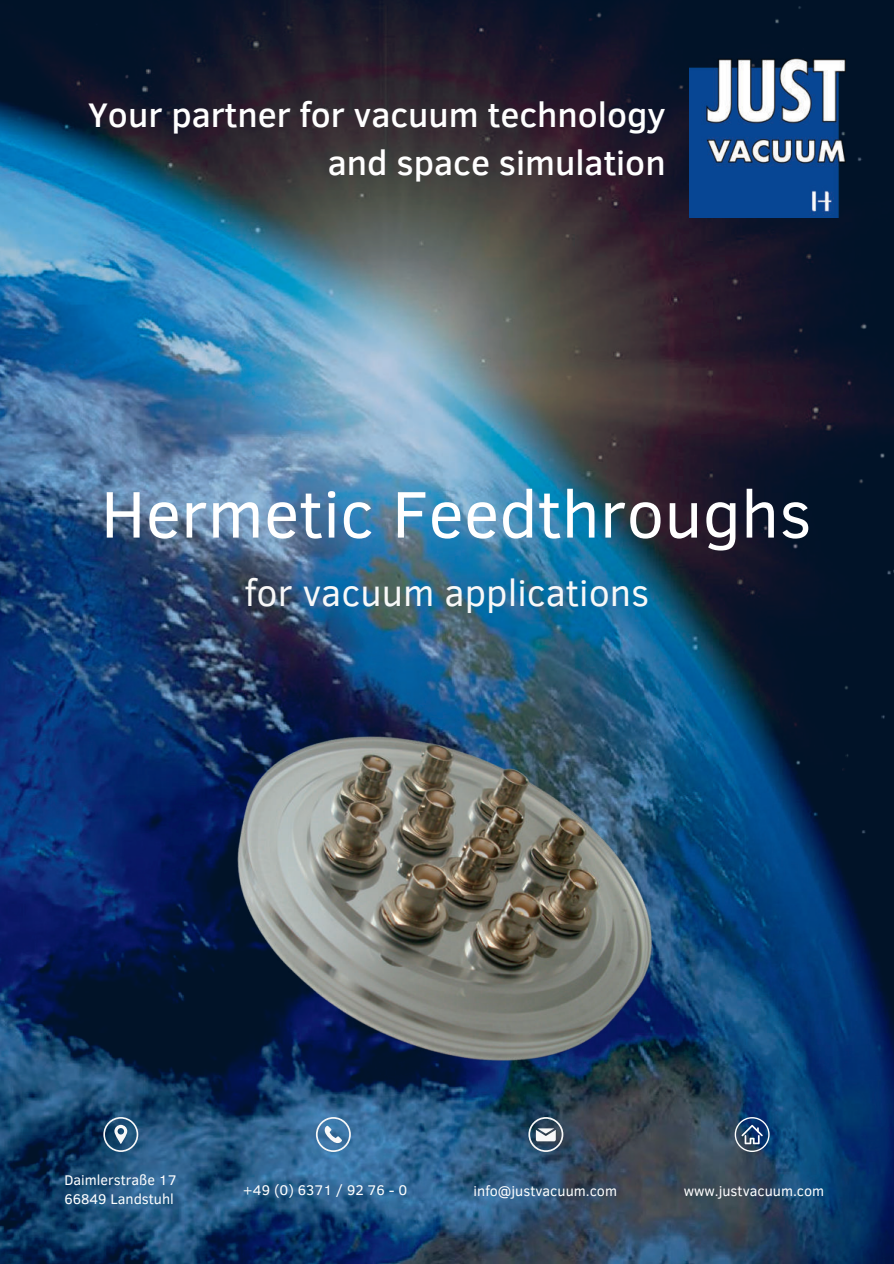
<style>
.page{position:relative;width:894px;height:1264px;background:#fff}
.page>*{position:absolute;margin:0;border:0;box-sizing:border-box;transform-origin:0 0}
.t1{font:67.2px "Clear Sans";color:#fff}
.t2{font:37.5px "Clear Sans";color:#f8f8f8}
.t3{font:500 34.95px/48.4px "Clear Sans";color:#fff;text-align:right}
.t4{font:14.4px/19.2px "Clear Sans";color:#fff}
</style>
<div class="page">
<img style="left:0;top:0;width:893px;height:1263px">
<img style="left:688px;top:58px;width:157px;height:159px">
<svg style="left:316px;top:1117px;width:35px;height:34px"></svg>
<svg style="left:528px;top:1117px;width:35px;height:34px"></svg>
<svg style="left:103px;top:1116px;width:35px;height:35px"></svg>
<svg style="left:734px;top:1117px;width:35px;height:34px"></svg>
<img style="left:210px;top:643px;width:474px;height:473px;border-radius:50%">
<h3 class="t3" style="left:88px;top:89px;width:579px">Your partner for vacuum technology and space simulation</h3>
<h1 class="t1" style="left:101px;top:470px;width:712px">Hermetic Feedthroughs</h1>
<h2 class="t2" style="left:245px;top:568px;width:406px">for vacuum applications</h2>
<p class="t4" style="left:64px;top:1170px;width:114px">Daimlerstraße 17<br>66849 Landstuhl</p>
<p class="t4" style="left:243px;top:1179px;width:166px">+49 (0) 6371 / 92 76 - 0</p>
<p class="t4" style="left:473px;top:1181px;width:145px">info@justvacuum.com</p>
<p class="t4" style="left:683px;top:1181px;width:142px">www.justvacuum.com</p>
</div>
